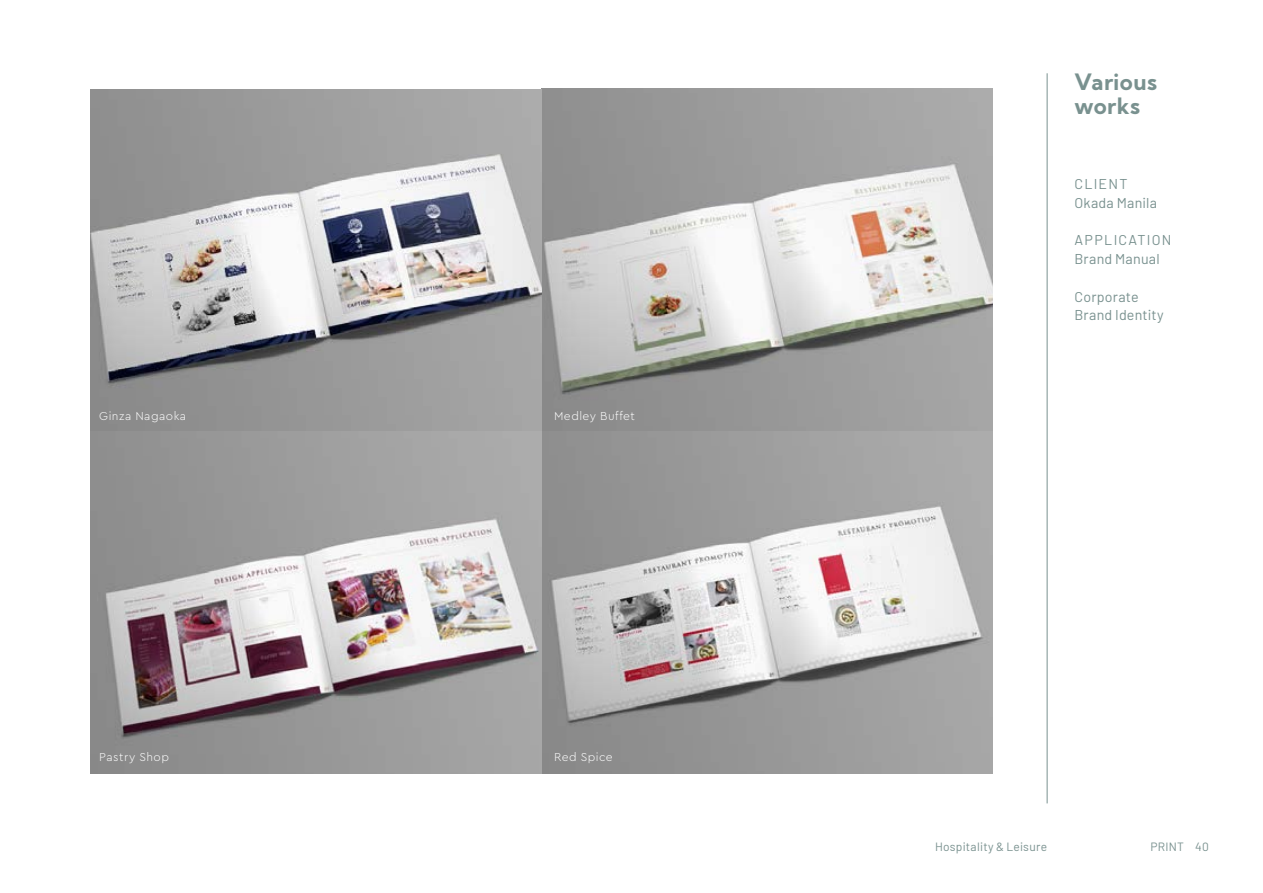
<style>
.page{position:relative;width:1263px;height:893px;background:#fff}
.page>*{position:absolute;margin:0;border:0;box-sizing:border-box;transform-origin:0 0}
.t1{font:700 22.5px/24px "Kumbh Sans";letter-spacing:.02em;color:#79918f}
.t2{font:14.25px/18.8px "Barlow";letter-spacing:.02em;color:#79918f}
.t3{font:300 12px "Cera GR";letter-spacing:.04em;color:#fff}
.t4{font:12px "Barlow";letter-spacing:.02em;color:#79918f}
</style>
<div class="page">
<img style="left:90px;top:88px;width:902px;height:685px">
<svg style="left:90px;top:89px;width:451px;height:342px;background:#a7a7a8"></svg>
<hr style="left:1047px;top:73px;width:1px;height:730px;background:#79918f">
<p class="t3" style="left:99px;top:409px;width:88px">Ginza Nagaoka</p>
<p class="t3" style="left:554px;top:409px;width:82px">Medley Buffet</p>
<p class="t3" style="left:99px;top:750px;width:71px">Pastry Shop</p>
<p class="t3" style="left:554px;top:750px;width:60px">Red Spice</p>
<h1 class="t1" style="left:1074px;top:70px;width:85px">Various works</h1>
<p class="t2" style="left:1074px;top:173px;width:84px">CLIENT<br>Okada Manila</p>
<p class="t2" style="left:1074px;top:230px;width:98px">APPLICATION<br>Brand Manual</p>
<p class="t2" style="left:1074px;top:286px;width:91px">Corporate<br>Brand Identity</p>
<p class="t4" style="left:935px;top:838px;width:114px">Hospitality &amp; Leisure</p>
<p class="t4" style="left:1150px;top:838px;width:60px">PRINT 40</p>
</div>
